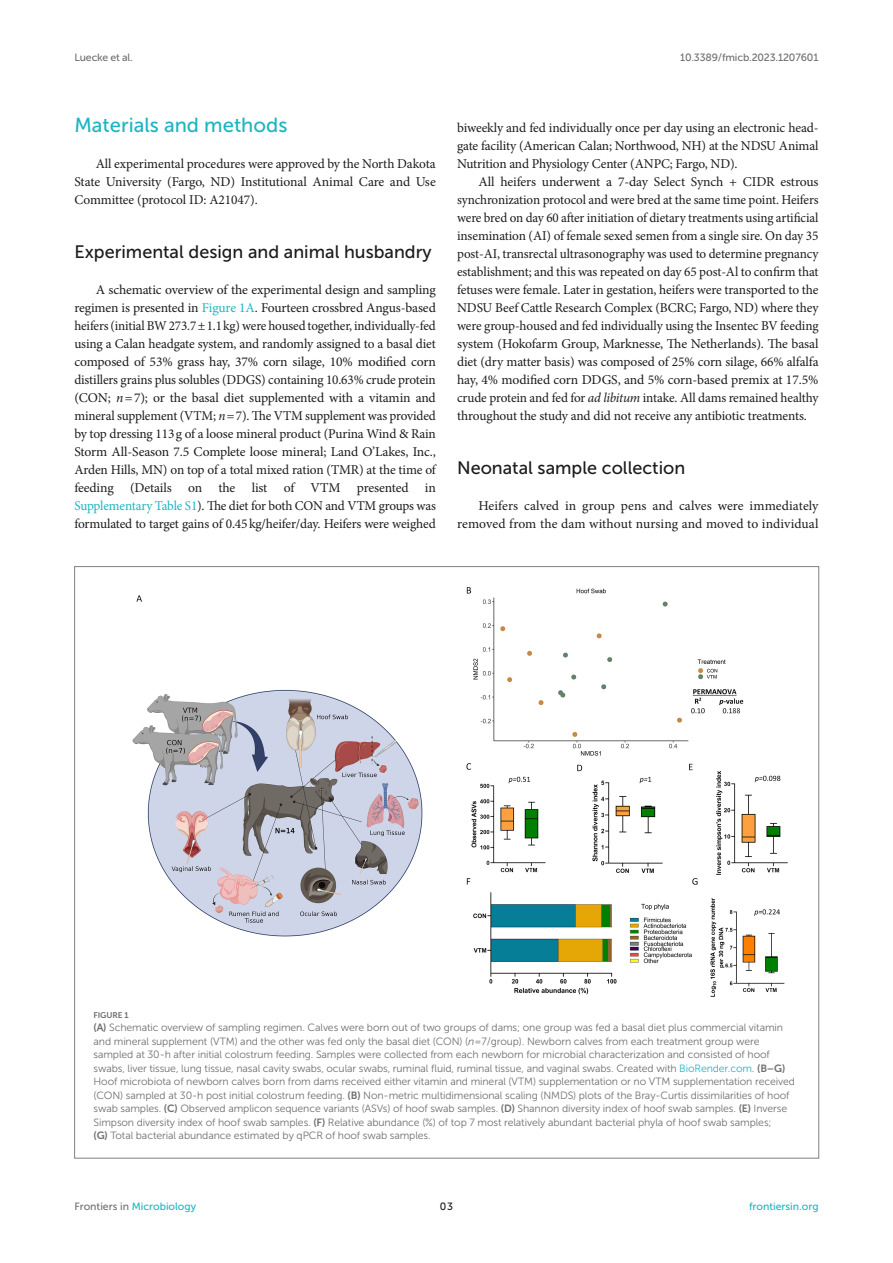
<style>
.page{position:relative;width:893px;height:1263px;background:#fff}
.page>*{position:absolute;margin:0;border:0;box-sizing:border-box;transform-origin:0 0}
.HEAD_1{font:20.25px "Museo Sans 500";color:#1db5c3}
.HEAD_2{font:18px "Museo Sans 500";color:#1b1c1b}
.TEXT_FLUSH{font:13.5px/18px "Minion Pro";letter-spacing:-.005em;color:#1b1c1b;text-align:justify}
.TEXT{font:13.5px/18px "Minion Pro";letter-spacing:-.01em;color:#1b1c1b;text-align:justify}
.FIG_LEG{font:10.5px/13.5px "Museo Sans 300";letter-spacing:-.01em;color:#706f70}
.t1{font:10.5px "Museo Sans 500";color:#1db5c3}
.t2{font:10.5px "Museo Sans 500";letter-spacing:-.015em;color:#706f70}
.t3{font:10.5px "Museo Sans 500";color:#1b1c1b}
.FIG_HD{font:8.25px "Museo Sans 700";letter-spacing:-.01em;color:#706f70}
.s1{color:#1db5c3}
.s2{font-style:italic}
.s3{font-family:"Museo Sans 700"}
.s4{color:#706f70}
</style>
<div class="page">
<img style="left:132px;top:587px;width:656px;height:410px">
<p class="t2" style="left:74px;top:51px;width:60px">Luecke et al.</p>
<p class="t2" style="left:680px;top:51px;width:140px">10.3389/fmicb.2023.1207601</p>
<p class="HEAD_1" style="left:74px;top:114px;width:214px">Materials and methods</p>
<p class="TEXT_FLUSH" style="left:74px;top:155px;width:363px;text-indent:21px">All experimental procedures were approved by the North Dakota State University (Fargo, ND) Institutional Animal Care and Use Committee (protocol ID: A21047).</p>
<p class="HEAD_2" style="left:74px;top:242px;width:359px">Experimental design and animal husbandry</p>
<p class="TEXT_FLUSH" style="left:74px;top:281px;width:363px;text-indent:21px">A schematic overview of the experimental design and sampling regimen is presented in <span class="s1">Figure 1A</span>. Fourteen crossbred Angus-based heifers (initial BW 273.7±1.1kg) were housed together, individually-fed using a Calan headgate system, and randomly assigned to a basal diet composed of 53% grass hay, 37% corn silage, 10% modified corn distillers grains plus solubles (DDGS) containing 10.63% crude protein (CON; <span class="s2">n</span>=7); or the basal diet supplemented with a vitamin and mineral supplement (VTM; <span class="s2">n</span>=7). The VTM supplement was provided by top dressing 113g of a loose mineral product (Purina Wind &amp; Rain Storm All-Season 7.5 Complete loose mineral; Land O’Lakes, Inc., Arden Hills, MN) on top of a total mixed ration (TMR) at the time of feeding (Details on the list of VTM presented in <span class="s1">Supplementary Table S1</span>). The diet for both CON and VTM groups was formulated to target gains of 0.45kg/heifer/day. Heifers were weighed</p>
<p class="TEXT_FLUSH" style="left:457px;top:119px;width:363px">biweekly and fed individually once per day using an electronic head&shy;gate facility (American Calan; Northwood, NH) at the NDSU Animal Nutrition and Physiology Center (ANPC; Fargo, ND).</p>
<p class="TEXT" style="left:457px;top:173px;width:363px;text-indent:21px">All heifers underwent a 7-day Select Synch + CIDR estrous synchronization protocol and were bred at the same time point. Heifers were bred on day 60 after initiation of dietary treatments using artificial insemination (AI) of female sexed semen from a single sire. On day 35 post-AI, transrectal ultrasonography was used to determine pregnancy establishment; and this was repeated on day 65 post-Al to confirm that fetuses were female. Later in gestation, heifers were transported to the NDSU Beef Cattle Research Complex (BCRC; Fargo, ND) where they were group-housed and fed individually using the Insentec BV feeding system (Hokofarm Group, Marknesse, The Netherlands). The basal diet (dry matter basis) was composed of 25% corn silage, 66% alfalfa hay, 4% modified corn DDGS, and 5% corn-based premix at 17.5% crude protein and fed for <span class="s2">ad libitum</span> intake. All dams remained healthy throughout the study and did not receive any antibiotic treatments.</p>
<p class="HEAD_2" style="left:457px;top:458px;width:230px">Neonatal sample collection</p>
<p class="TEXT_FLUSH" style="left:457px;top:497px;width:363px;text-align:right">Heifers calved in group pens and calves were immediately removed from the dam without nursing and moved to individual</p>
<p class="FIG_HD" style="left:94px;top:1010px;width:37px">FIGURE 1</p>
<p class="FIG_LEG" style="left:94px;top:1021px;width:703px"><span class="s3">(A)</span> Schematic overview of sampling regimen. Calves were born out of two groups of dams; one group was fed a basal diet plus commercial vitamin and mineral supplement (VTM) and the other was fed only the basal diet (CON) (<span class="s2">n</span> = 7/group). Newborn calves from each treatment group were sampled at 30-h after initial colostrum feeding. Samples were collected from each newborn for microbial characterization and consisted of hoof swabs, liver tissue, lung tissue, nasal cavity swabs, ocular swabs, ruminal fluid, ruminal tissue, and vaginal swabs. Created with <span class="s1">BioRender.com</span>. <span class="s3">(B–G)<br></span>Hoof microbiota of newborn calves born from dams received either vitamin and mineral (VTM) supplementation or no VTM supplementation received (CON) sampled at 30-h post initial colostrum feeding. <span class="s3">(B)</span> Non-metric multidimensional scaling (NMDS) plots of the Bray-Curtis dissimilarities of hoof swab samples. <span class="s3">(C)</span> Observed amplicon sequence variants (ASVs) of hoof swab samples. <span class="s3">(D)</span> Shannon diversity index of hoof swab samples. <span class="s3">(E)</span> Inverse Simpson diversity index of hoof swab samples. <span class="s3">(F)</span> Relative abundance (%) of top 7 most relatively abundant bacterial phyla of hoof swab samples;<br><span class="s3">(G)</span> Total bacterial abundance estimated by qPCR of hoof swab samples.</p>
<p class="t1" style="left:74px;top:1200px;width:123px"><span class="s4">Frontiers in</span> Microbiology</p>
<p class="t3" style="left:440px;top:1200px;width:15px">03</p>
<p class="t1" style="left:749px;top:1200px;width:71px">frontiersin.org</p>
</div>
